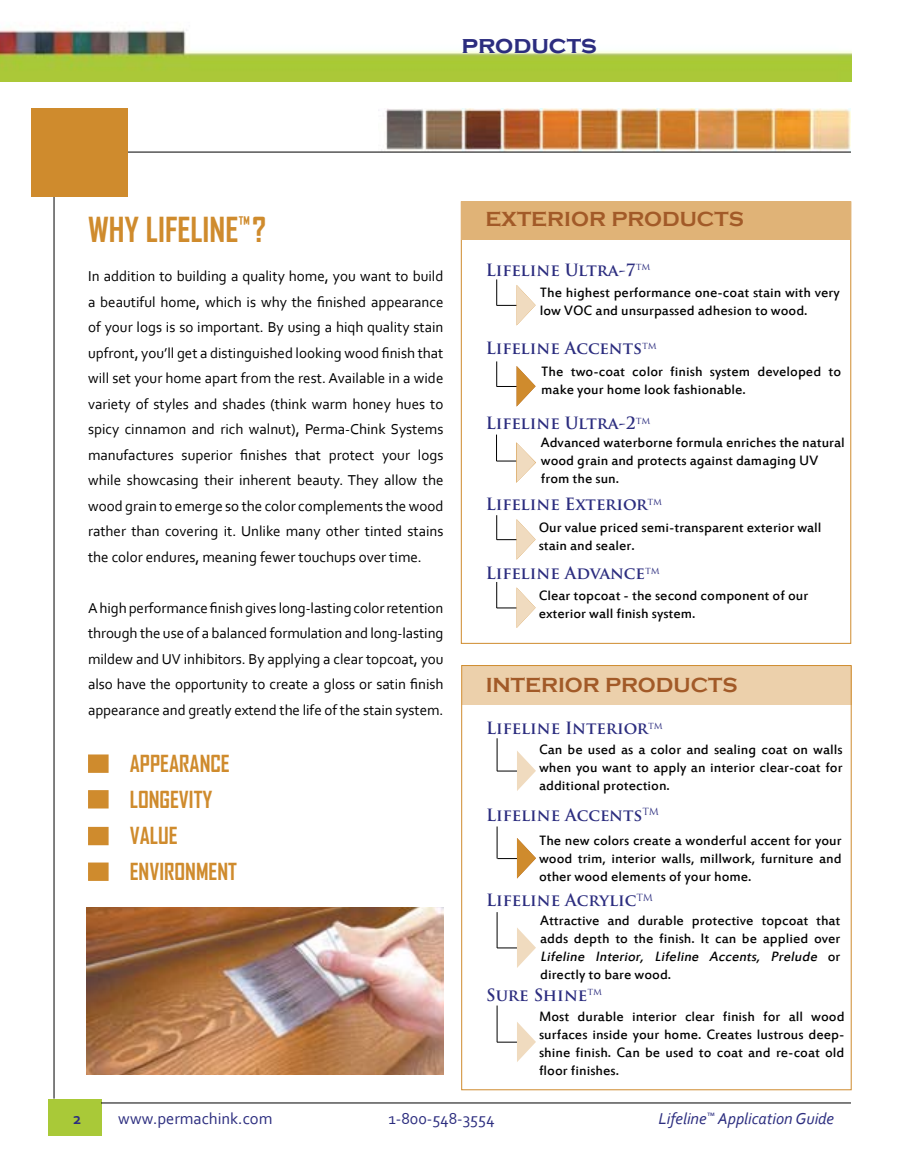
<style>
.page{position:relative;width:905px;height:1175px;background:#fff}
.page>*{position:absolute;margin:0;border:0;box-sizing:border-box;transform-origin:0 0}
.t1{font:700 33px "Agency FB";color:#cf8b2d}
.t2{font:700 25.5px "Copperplate Gothic";color:#2c2d7f}
.t3{font:700 22.5px/36px "Agency FB";color:#cf8b2d}
.t4{font:700 21px "Copperplate Gothic";color:#a25a28}
.t5{font:700 16.5px "Trajan Pro";color:#2c2d7f}
.t6{font:16.5px "Corbel";color:#2c2d7f}
.t7{font:italic 16.5px "Corbel";color:#2c2d7f}
.t8{font:700 16.5px "Corbel";color:#2c2d7f}
.t9{font:15px/18px "Estrangelo Edessa";color:#000}
.t10{font:15px/25.5px "Corbel";color:#000;text-align:justify}
.s1{font-style:italic}
</style>
<div class="page">
<div style="left:48px;top:1098px;width:53px;height:37px;background:#a9c938"></div>
<hr style="left:101px;top:1102px;width:749px;height:1px;background:#000">
<img style="left:0;top:29px;width:851px;height:52px">
<img style="left:378px;top:108px;width:472px;height:44px">
<hr style="left:122px;top:152px;width:729px;height:1px;background:#000">
<hr style="left:54px;top:196px;width:1px;height:902px;background:#000">
<img style="left:87px;top:908px;width:356px;height:166px">
<div style="left:462px;top:665px;width:389px;height:39px;background:#ecd0ab"></div>
<hr style="left:497px;top:738px;width:1px;height:33px;background:#000">
<svg style="left:497px;top:750px;width:39px;height:41px"></svg>
<hr style="left:497px;top:826px;width:1px;height:32px;background:#000">
<svg style="left:497px;top:838px;width:39px;height:40px"></svg>
<hr style="left:497px;top:912px;width:1px;height:36px;background:#000">
<svg style="left:497px;top:927px;width:39px;height:41px"></svg>
<hr style="left:497px;top:1005px;width:1px;height:37px;background:#000">
<svg style="left:497px;top:1021px;width:39px;height:41px"></svg>
<div style="left:32px;top:108px;width:96px;height:89px;background:#cf8b2d"></div>
<div style="left:88px;top:754px;width:21px;height:19px;background:#cf8b2d;border:2px solid #cf8b2d"></div>
<div style="left:88px;top:790px;width:21px;height:18px;background:#cf8b2d;border:2px solid #cf8b2d"></div>
<div style="left:88px;top:827px;width:21px;height:18px;background:#cf8b2d;border:2px solid #cf8b2d"></div>
<div style="left:88px;top:862px;width:21px;height:19px;background:#cf8b2d;border:2px solid #cf8b2d"></div>
<div style="left:461px;top:201px;width:389px;height:39px;background:#e0b377"></div>
<svg style="left:496px;top:279px;width:39px;height:46px"></svg>
<svg style="left:496px;top:361px;width:39px;height:45px"></svg>
<svg style="left:496px;top:515px;width:39px;height:45px"></svg>
<svg style="left:496px;top:582px;width:39px;height:46px"></svg>
<svg style="left:496px;top:434px;width:40px;height:49px"></svg>
<h2 class="t2" style="left:461px;top:30px;width:137px">products</h2>
<h1 class="t1" style="left:88px;top:209px;width:179px">WHY LIFELINE<sup>™</sup> ?</h1>
<p class="t10" style="left:88px;top:263px;width:357px">In addition to building a quality home, you want to build a beautiful home, which is why the finished appearance of your logs is so important. By using a hiqh quality stain upfront, you’ll get a distinguished looking wood finish that will set your home apart from the rest. Available in a wide variety of styles and shades (think warm honey hues to spicy cinnamon and rich walnut), Perma-Chink Systems manufactures superior finishes that protect your logs while showcasing their inherent beauty. They allow the wood grain to emerge so the color complements the wood rather than covering it. Unlike many other tinted stains the color endures, meaning fewer touchups over time.</p>
<p class="t10" style="left:88px;top:595px;width:357px">A high performance finish gives long-lasting color retention through the use of a balanced formulation and long-lasting mildew and UV inhibitors. By applying a clear topcoat, you also have the opportunity to create a gloss or satin finish appearance and greatly extend the life of the stain system.</p>
<h3 class="t3" style="left:130px;top:745px;width:109px">APPEARANCE<br>LONGEVITY<br>VALUE<br>ENVIRONMENT</h3>
<h3 class="t4" style="left:485px;top:207px;width:260px">EXTERIOR PRODUCTS</h3>
<p class="t5" style="left:485px;top:259px;width:166px">Lifeline Ultra-7<sup>tm</sup></p>
<p class="t9" style="left:540px;top:284px;width:301px">The highest performance one-coat stain with very low VOC and unsurpassed adhesion to wood.</p>
<p class="t5" style="left:485px;top:338px;width:172px">Lifeline Accents<sup>tm</sup></p>
<p class="t9" style="left:541px;top:363px;width:301px">The two-coat color finish system developed to make your home look fashionable.</p>
<p class="t5" style="left:485px;top:413px;width:166px">Lifeline Ultra-2<sup>tm</sup></p>
<p class="t9" style="left:541px;top:434px;width:305px">Advanced waterborne formula enriches the natural wood grain and protects against damaging UV from the sun.</p>
<p class="t5" style="left:485px;top:494px;width:178px">Lifeline Exterior<sup>tm</sup></p>
<p class="t9" style="left:538px;top:519px;width:284px">Our value priced semi-transparent exterior wall stain and sealer.</p>
<p class="t5" style="left:485px;top:563px;width:175px">Lifeline Advance<sup>tm</sup></p>
<p class="t9" style="left:538px;top:587px;width:271px">Clear topcoat - the second component of our exterior wall finish system.</p>
<h3 class="t4" style="left:485px;top:673px;width:253px">INTERIOR PRODUCTS</h3>
<p class="t5" style="left:486px;top:717px;width:178px">Lifeline Interior<sup>tm</sup></p>
<p class="t9" style="left:539px;top:741px;width:305px;text-align:justify">Can be used as a color and sealing coat on walls when you want to apply an interior clear-coat for additional protection.</p>
<p class="t5" style="left:486px;top:804px;width:174px">Lifeline Accents<sup>TM</sup></p>
<p class="t9" style="left:539px;top:831px;width:304px;text-align:justify">The new colors create a wonderful accent for your wood trim, interior walls, millwork, furniture and other wood elements of your home.</p>
<p class="t5" style="left:486px;top:889px;width:168px">Lifeline Acrylic<sup>TM</sup></p>
<p class="t9" style="left:540px;top:912px;width:302px;text-align:justify">Attractive and durable protective topcoat that adds depth to the finish. It can be applied over <span class="s1">Lifeline Interior, Lifeline Accents, Prelude</span> o r directly to bare wood.</p>
<p class="t5" style="left:486px;top:984px;width:117px">Sure Shine<sup>tm</sup></p>
<p class="t9" style="left:539px;top:1008px;width:307px;text-align:justify">Most durable interior clear finish for all wood surfaces inside your home. Creates lustrous deep&shy;shine finish. Can be used to coat and re-coat old floor finishes.</p>
<p class="t8" style="left:73px;top:1108px;width:10px">2</p>
<p class="t6" style="left:118px;top:1108px;width:155px">www.permachink.com</p>
<p class="t6" style="left:388px;top:1108px;width:108px">1-800-548-3554</p>
<p class="t7" style="left:658px;top:1108px;width:177px">Lifeline<sup>™</sup> Application Guide</p>
</div>
